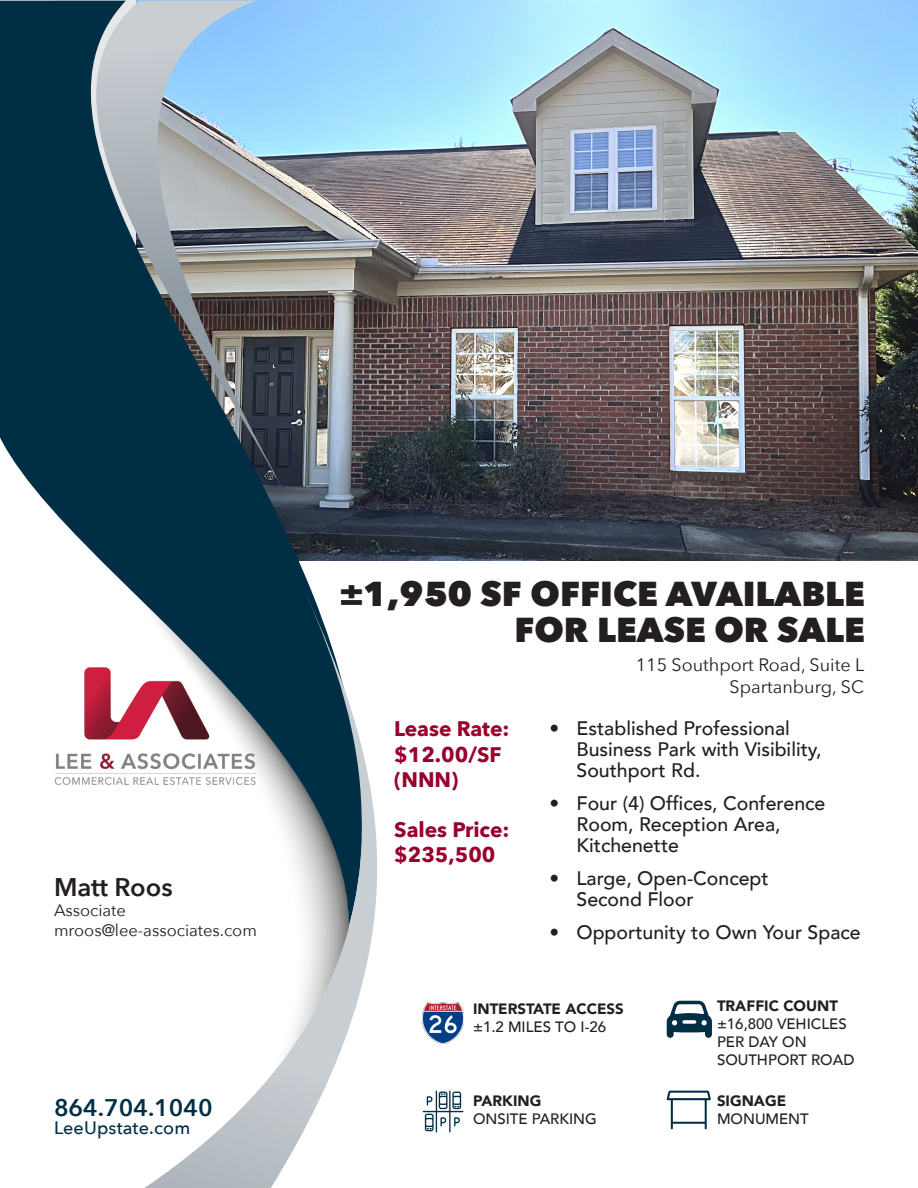
<style>
.page{position:relative;width:918px;height:1188px;background:#fff}
.page>*{position:absolute;margin:0;border:0;box-sizing:border-box;transform-origin:0 0}
.t1{font:800 34.5px/36px "Avenir Next";color:#231f20;text-align:right}
.t2{font:600 25.5px "Avenir Next";letter-spacing:-.005em;color:#231f20}
.t3{font:600 24px "Avenir Next";color:#002f45}
.t4{font:700 21px/25.2px "Avenir Next";color:#98012d}
.t5{font:500 19.5px/21px "Avenir";color:#231f20}
.t6{font:18px "Avenir Next";color:#231f20}
.t7{font:500 18px "Avenir Next";letter-spacing:.01em;color:#002f45}
.t8{font:16.5px "Avenir Next";color:#231f20}
.t9{font:500 15px/18px "Avenir";color:#231f20}
.t10{font:900 15px "Avenir";color:#231f20}
</style>
<div class="page">
<img style="left:136px;top:0;width:782px;height:561px">
<img style="left:0;top:1px;width:405px;height:560px">
<svg style="left:19px;top:1px;width:273px;height:437px;background:#537080"></svg>
<img style="left:0;top:438px;width:351px;height:165px">
<svg style="left:144px;top:583px;width:279px;height:605px"></svg>
<img style="left:54px;top:649px;width:223px;height:150px">
<img style="left:422px;top:1003px;width:41px;height:41px">
<svg style="left:667px;top:1001px;width:45px;height:37px"></svg>
<svg style="left:423px;top:1091px;width:40px;height:41px"></svg>
<svg style="left:667px;top:1091px;width:44px;height:38px"></svg>
<p class="t2" style="left:54px;top:865px;width:120px">Matt Roos</p>
<p class="t8" style="left:54px;top:896px;width:73px">Associate</p>
<p class="t8" style="left:54px;top:916px;width:204px">mroos@lee-associates.com</p>
<p class="t3" style="left:54px;top:1087px;width:160px">864.704.1040</p>
<p class="t7" style="left:54px;top:1112px;width:138px">LeeUpstate.com</p>
<p class="t1" style="left:340px;top:576px;width:526px">±1,950 SF OFFICE AVAILABLE<br>FOR LEASE OR SALE</p>
<p class="t6" style="left:636px;top:650px;width:230px">115 Southport Road, Suite L</p>
<p class="t6" style="left:730px;top:671px;width:136px">Spartanburg, SC</p>
<p class="t4" style="left:394px;top:716px;width:117px">Lease Rate:</p>
<p class="t4" style="left:394px;top:741px;width:109px">$12.00/SF (NNN)</p>
<p class="t4" style="left:394px;top:817px;width:117px">Sales Price:</p>
<p class="t4" style="left:394px;top:842px;width:103px">$235,500</p>
<p class="t5" style="left:577px;top:717px;width:247px;text-indent:-27px">• Established Professional<br>Business Park with Visibility,<br>Southport Rd.</p>
<p class="t5" style="left:577px;top:792px;width:250px;text-indent:-27px">• Four (4) Offices, Conference<br>Room, Reception Area,<br>Kitchenette</p>
<p class="t5" style="left:577px;top:867px;width:194px;text-indent:-27px">• Large, Open-Concept<br>Second Floor</p>
<p class="t5" style="left:550px;top:921px;width:313px">• Opportunity to Own Your Space</p>
<p class="t10" style="left:473px;top:996px;width:152px">INTERSTATE ACCESS</p>
<p class="t9" style="left:473px;top:1017px;width:135px">±1.2 MILES TO I-26</p>
<p class="t10" style="left:473px;top:1088px;width:70px">PARKING</p>
<p class="t9" style="left:473px;top:1109px;width:125px">ONSITE PARKING</p>
<p class="t10" style="left:717px;top:993px;width:123px">TRAFFIC COUNT</p>
<p class="t9" style="left:717px;top:1014px;width:131px">±16,800 VEHICLES<br>PER DAY ON</p>
<p class="t9" style="left:717px;top:1050px;width:139px">SOUTHPORT ROAD</p>
<p class="t10" style="left:717px;top:1088px;width:71px">SIGNAGE</p>
<p class="t9" style="left:717px;top:1109px;width:93px">MONUMENT</p>
</div>
